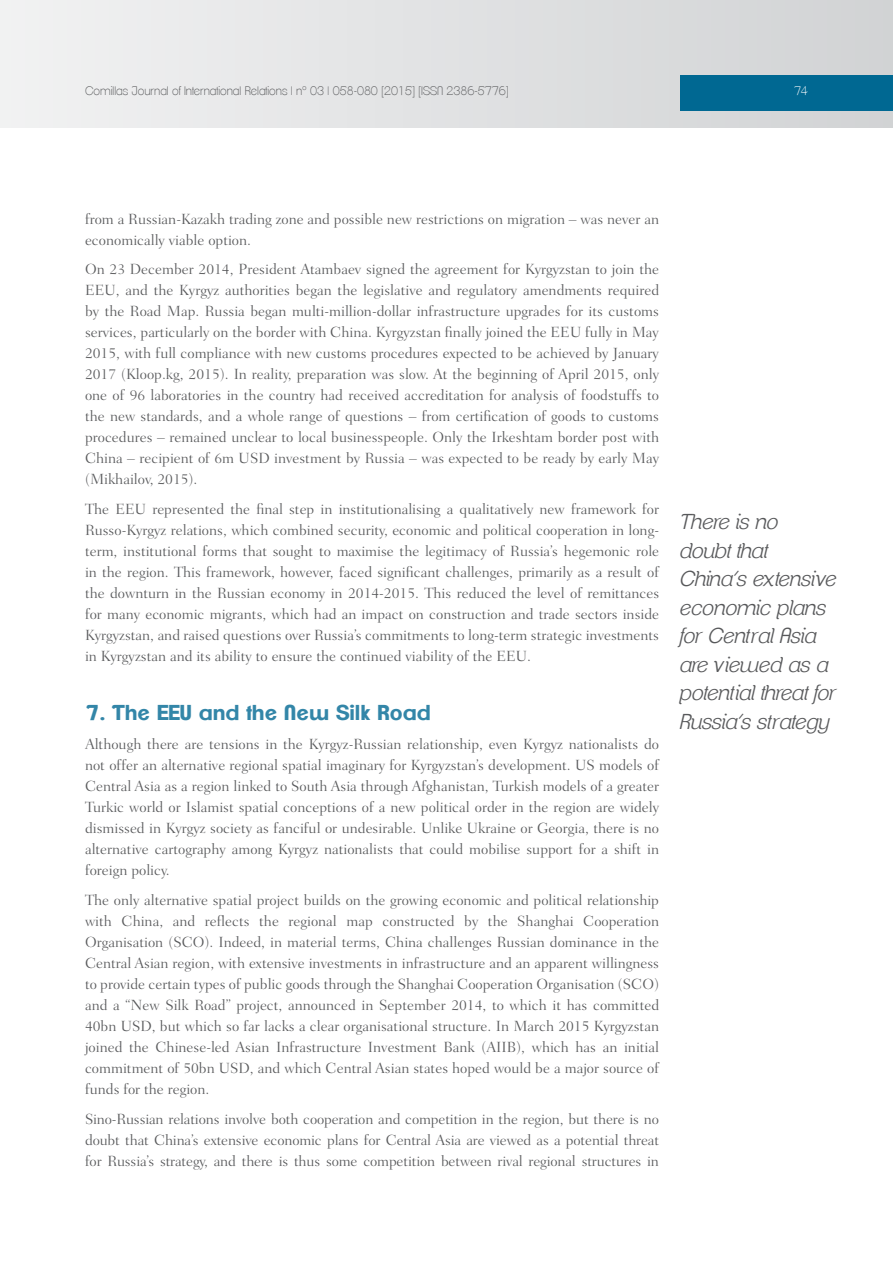
<style>
.page{position:relative;width:893px;height:1263px;background:#fff}
.page>*{position:absolute;margin:0;border:0;box-sizing:border-box;transform-origin:0 0}
.t1{font:italic 300 21px/28.5px "Clemente P Daf";color:#58595b}
.t2{font:700 21px "Clemente P Dam";color:#3386a8}
.t3{font:300 15px/21px "Fairfield LH";color:#58595b;text-align:justify}
.t4{font:200 12px "Clemente P Dac";color:#58595b}
.t5{font:200 12px "Clemente P Dac";color:#fff}
</style>
<div class="page">
<div style="left:0;top:0;width:893px;height:128px;background:linear-gradient(to right,#f1f2f2,#d1d3d4)"></div>
<div style="left:680px;top:75px;width:213px;height:36px;background:#006892"></div>
<p class="t4" style="left:85px;top:83px;width:425px">Comillas Journal of International Relations | nº 03 | 058-080 [2015] [ISSN 2386-5776]</p>
<p class="t5" style="left:794px;top:83px;width:15px">74</p>
<p class="t3" style="left:85px;top:208px;width:576px">from a Russian-Kazakh trading zone and possible new restrictions on migration – was never an economically viable option.</p>
<p class="t3" style="left:85px;top:259px;width:576px">On 23 December 2014, President Atambaev signed the agreement for Kyrgyzstan to join the EEU, and the Kyrgyz authorities began the legislative and regulatory amendments required by the Road Map. Russia began multi-million-dollar infrastructure upgrades for its customs services, particularly on the border with China. Kyrgyzstan finally joined the EEU fully in May 2015, with full compliance with new customs procedures expected to be achieved by January 2017 (Kloop.kg, 2015). In reality, preparation was slow. At the beginning of April 2015, only one of 96 laboratories in the country had received accreditation for analysis of foodstuffs to the new standards, and a whole range of questions – from certification of goods to customs procedures – remained unclear to local businesspeople. Only the Irkeshtam border post with China – recipient of 6m USD investment by Russia – was expected to be ready by early May (Mikhailov, 2015).</p>
<p class="t3" style="left:85px;top:498px;width:576px">The EEU represented the final step in institutionalising a qualitatively new framework for Russo-Kyrgyz relations, which combined security, economic and political cooperation in long&shy;term, institutional forms that sought to maximise the legitimacy of Russia’s hegemonic role in the region. This framework, however, faced significant challenges, primarily as a result of the downturn in the Russian economy in 2014-2015. This reduced the level of remittances for many economic migrants, which had an impact on construction and trade sectors inside Kyrgyzstan, and raised questions over Russia’s commitments to long-term strategic investments in Kyrgyzstan and its ability to ensure the continued viability of the EEU.</p>
<h1 class="t2" style="left:85px;top:700px;width:347px">7. The EEU and the New Silk Road</h1>
<p class="t3" style="left:85px;top:734px;width:576px">Although there are tensions in the Kyrgyz-Russian relationship, even Kyrgyz nationalists do not offer an alternative regional spatial imaginary for Kyrgyzstan’s development. US models of Central Asia as a region linked to South Asia through Afghanistan, Turkish models of a greater Turkic world or Islamist spatial conceptions of a new political order in the region are widely dismissed in Kyrgyz society as fanciful or undesirable. Unlike Ukraine or Georgia, there is no alternative cartography among Kyrgyz nationalists that could mobilise support for a shift in foreign policy.</p>
<p class="t3" style="left:85px;top:890px;width:576px">The only alternative spatial project builds on the growing economic and political relationship with China, and reflects the regional map constructed by the Shanghai Cooperation Organisation (SCO). Indeed, in material terms, China challenges Russian dominance in the Central Asian region, with extensive investments in infrastructure and an apparent willingness to provide certain types of public goods through the Shanghai Cooperation Organisation (SCO) and a “New Silk Road” project, announced in September 2014, to which it has committed 40bn USD, but which so far lacks a clear organisational structure. In March 2015 Kyrgyzstan joined the Chinese-led Asian Infrastructure Investment Bank (AIIB), which has an initial commitment of 50bn USD, and which Central Asian states hoped would be a major source of funds for the region.</p>
<p class="t3" style="left:85px;top:1108px;width:576px">Sino-Russian relations involve both cooperation and competition in the region, but there is no doubt that China’s extensive economic plans for Central Asia are viewed as a potential threat for Russia’s strategy, and there is thus some competition between rival regional structures in</p>
<h1 class="t1" style="left:680px;top:507px;width:158px">There is no<br>doubt that<br>China’s extensive economic plans for Central Asia are viewed as a potential threat for<br>Russia’s strategy</h1>
</div>
